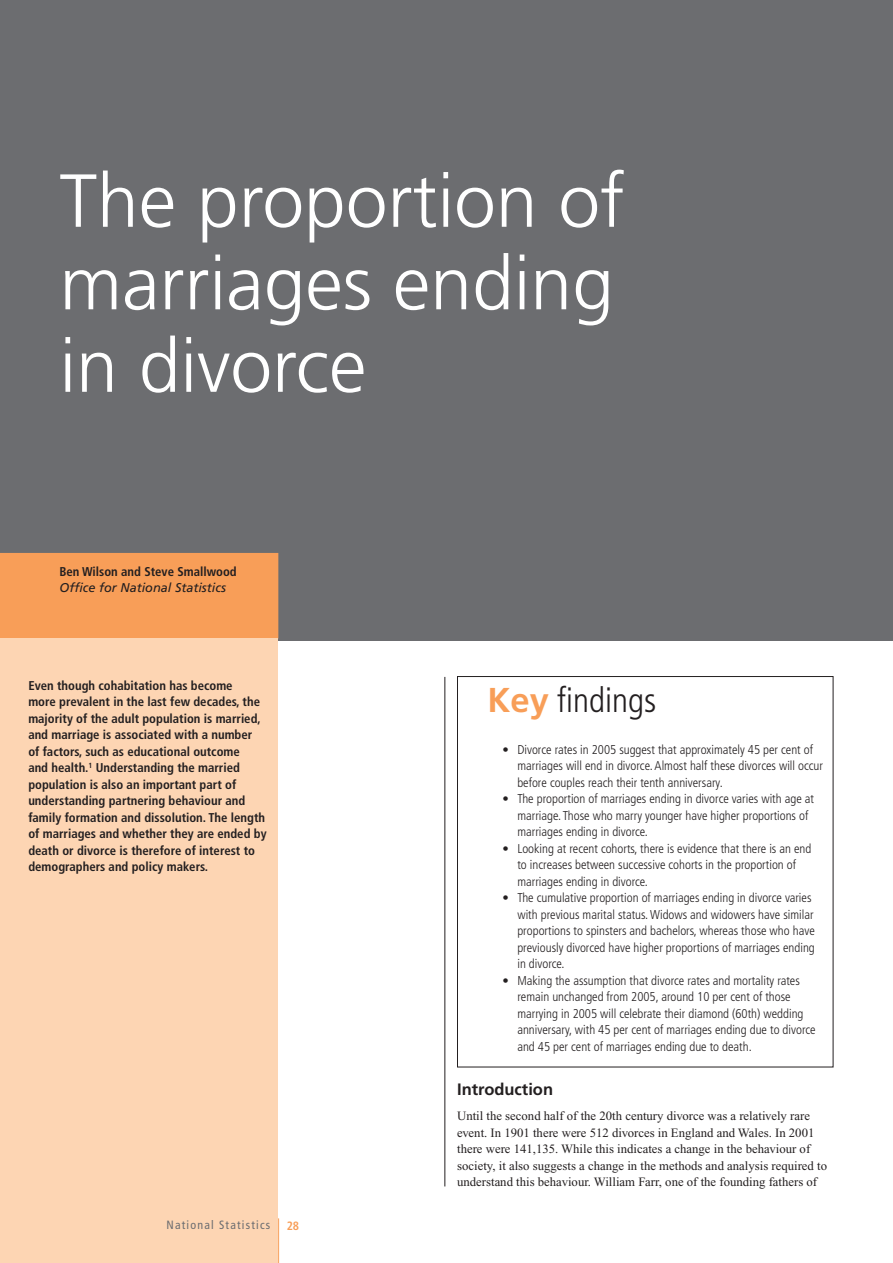
<style>
.page{position:relative;width:893px;height:1263px;background:#fff}
.page>*{position:absolute;margin:0;border:0;box-sizing:border-box;transform-origin:0 0}
.t1{font:300 75px/82.5px "Frutiger";color:#fff}
.t2{font:300 condensed 34.5px "Frutiger";color:#231f20}
.t3{font:700 16.5px "Frutiger";color:#231f20}
.t4{font:300 condensed 12.75px/16.5px "Frutiger";color:#231f20}
.t5{font:700 condensed 12.75px/16.5px "Frutiger";color:#231f20}
.t6{font:12.75px/16.5px "Times New Roman";color:#231f20}
.t7{font:italic 12.75px "Frutiger";color:#231f20}
.t8{font:condensed 12px "Frutiger";letter-spacing:.1em;color:#6c6d70}
.t9{font:700 condensed 12px "Frutiger";color:#f89e58}
.s1{font-weight:700;font-stretch:normal;color:#f89e58}
</style>
<div class="page">
<hr style="left:278px;top:1218px;width:1px;height:45px;background:#f89e58">
<div style="left:0;top:0;width:893px;height:640px;background:#6c6d70"></div>
<div style="left:0;top:553px;width:278px;height:85px;background:#f89e58"></div>
<div style="left:0;top:638px;width:278px;height:625px;background:#fdd5b3"></div>
<hr style="left:444px;top:677px;width:1px;height:509px;background:#231f20">
<div style="left:457px;top:676px;width:376px;height:391px;border:1px solid #231f20"></div>
<h1 class="t1" style="left:60px;top:159px;width:567px">The proportion of marriages ending in divorce</h1>
<p class="t5" style="left:60px;top:563px;width:179px">Ben Wilson and Steve Smallwood</p>
<p class="t7" style="left:60px;top:580px;width:168px">Office for National Statistics</p>
<p class="t5" style="left:28px;top:677px;width:240px">Even though cohabitation has become<br>more prevalent in the last few decades, the majority of the adult population is married, and marriage is associated with a number of factors, such as educational outcome<br>and health.<sup>1</sup> Understanding the married population is also an important part of understanding partnering behaviour and family formation and dissolution. The length of marriages and whether they are ended by death or divorce is therefore of interest to demographers and policy makers.</p>
<p class="t8" style="left:167px;top:1218px;width:105px">National Statistics</p>
<p class="t9" style="left:287px;top:1218px;width:14px">28</p>
<h2 class="t2" style="left:488px;top:681px;width:170px"><span class="s1">Key</span> findings</h2>
<p class="t4" style="left:517px;top:741px;width:307px;text-indent:-15px">• Divorce rates in 2005 suggest that approximately 45 per cent of marriages will end in divorce. Almost half these divorces will occur before couples reach their tenth anniversary.</p>
<p class="t4" style="left:517px;top:791px;width:298px;text-indent:-15px">• The proportion of marriages ending in divorce varies with age at marriage. Those who marry younger have higher proportions of marriages ending in divorce.</p>
<p class="t4" style="left:517px;top:840px;width:295px;text-indent:-15px">• Looking at recent cohorts, there is evidence that there is an end to increases between successive cohorts in the proportion of marriages ending in divorce.</p>
<p class="t4" style="left:517px;top:890px;width:299px;text-indent:-15px">• The cumulative proportion of marriages ending in divorce varies with previous marital status. Widows and widowers have similar proportions to spinsters and bachelors, whereas those who have previously divorced have higher proportions of marriages ending in divorce.</p>
<p class="t4" style="left:517px;top:972px;width:300px;text-indent:-15px">• Making the assumption that divorce rates and mortality rates remain unchanged from 2005, around 10 per cent of those marrying in 2005 will celebrate their diamond (60th) wedding anniversary, with 45 per cent of marriages ending due to divorce and 45 per cent of marriages ending due to death.</p>
<p class="t3" style="left:457px;top:1080px;width:97px">Introduction</p>
<p class="t6" style="left:457px;top:1108px;width:371px">Until the second half of the 20th century divorce was a relatively rare event. In 1901 there were 512 divorces in England and Wales. In 2001 there were 141,135. While this indicates a change in the behaviour of society, it also suggests a change in the methods and analysis required to understand this behaviour. William Farr, one of the founding fathers of</p>
</div>
